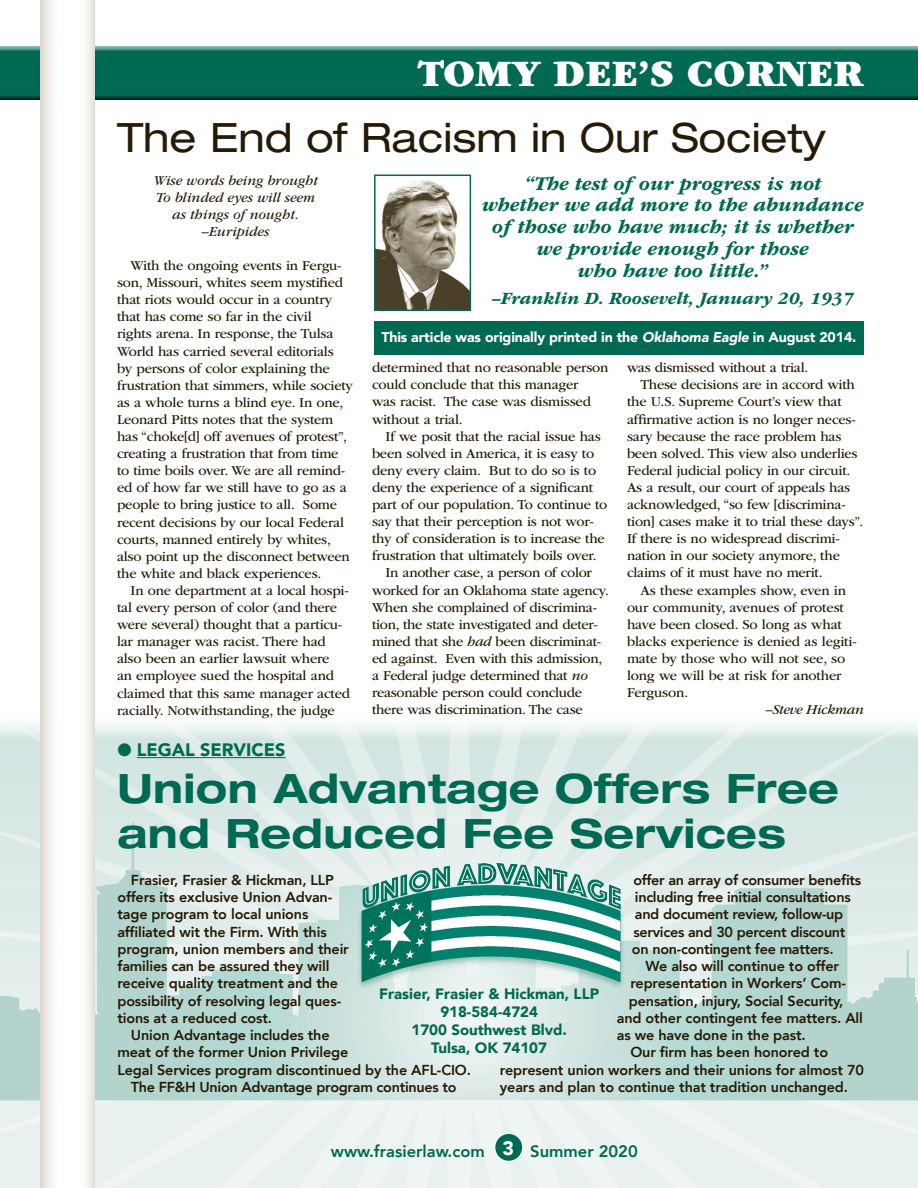
<style>
.page{position:relative;width:918px;height:1188px;background:#fff}
.page>*{position:absolute;margin:0;border:0;box-sizing:border-box;transform-origin:0 0}
.Headline_2{font:700 expanded 40.5px/45px "Helvetica Neue LT Pro";letter-spacing:.01em;color:#006951}
.Body_1{font:expanded 40.5px "Helvetica Neue LT Pro";color:#251a05}
.t1{font:39px "ITC Garamond Std Ult";color:#fff}
.Body_1-2{font:italic 700 20.25px/21.8px "ITC Garamond Std";color:#006951;text-align:center}
.t2{font:900 19.5px "Avenir";color:#fff}
.Body_1-3{font:italic 700 18px "ITC Garamond Std";color:#006951}
.t3{font:900 18px "Avenir";color:#006951}
.t4{font:800 16.5px "Avenir";color:#006951}
.t5{font:900 15px "Avenir";color:#006951}
.t6{font:800 14.4px/17.2px "Avenir";letter-spacing:-.01em;color:#251a05}
.Body_1-4{font:14.25px/17.1px "ITC Garamond Std";letter-spacing:-.015em;color:#251a05}
.Body_1-5{font:italic 14.25px/17.1px "ITC Garamond Std";color:#251a05;text-align:center}
.Body_1-6{font:900 14.1px "Avenir";letter-spacing:-.01em;color:#fff}
.s1{font-style:italic}
</style>
<div class="page">
<img style="left:0;top:712px;width:918px;height:476px">
<div style="left:0;top:46px;width:918px;height:56px;background:#251a05;opacity:.75"></div>
<svg style="left:40px;top:0;width:54px;height:1188px"></svg>
<div style="left:495px;top:1134px;width:27px;height:27px;background:#006951;border-radius:50%"></div>
<img style="left:377px;top:180px;width:91px;height:128px">
<div style="left:374px;top:175px;width:97px;height:136px;border:2px solid #006951"></div>
<div style="left:374px;top:321px;width:490px;height:33px;background:#006951"></div>
<hr style="left:137px;top:757px;width:149px;height:1px;background:#006951">
<img style="left:355px;top:864px;width:272px;height:126px">
<p class="t1" style="left:418px;top:51px;width:448px">TOMY DEE’S CORNER</p>
<p class="Body_1" style="left:117px;top:114px;width:710px">The End of Racism in Our Society</p>
<p class="Body_1-5" style="left:153px;top:172px;width:166px">Wise words being brought</p>
<p class="Body_1-5" style="left:156px;top:189px;width:161px">To blinded eyes will seem as things of nought.</p>
<p class="Body_1-5" style="left:202px;top:223px;width:69px">–Euripides</p>
<p class="Body_1-4" style="left:117px;top:257px;width:238px;text-indent:14px">With the ongoing events in Fergu&shy;son, Missouri, whites seem mystified that riots would occur in a country that has come so far in the civil<br>rights arena. In response, the Tulsa World has carried several editorials<br>by persons of color explaining the frustration that simmers, while society as a whole turns a blind eye. In one, Leonard Pitts notes that the system has “choke[d] off avenues of protest”, creating a frustration that from time to time boils over. We are all remind&shy;ed of how far we still have to go as a people to bring justice to all. Some recent decisions by our local Federal courts, manned entirely by whites, also point up the disconnect between the white and black experiences.</p>
<p class="Body_1-4" style="left:117px;top:582px;width:235px;text-indent:14px">In one department at a local hospi&shy;tal every person of color (and there were several) thought that a particu&shy;lar manager was racist. There had also been an earlier lawsuit where<br>an employee sued the hospital and claimed that this same manager acted racially. Notwithstanding, the judge</p>
<p class="Body_1-2" style="left:482px;top:172px;width:383px">“The test of our progress is not<br>whether we add more to the abundance of those who have much; it is whether we provide enough for those<br>who have too little.”</p>
<p class="Body_1-3" style="left:492px;top:289px;width:363px">–Franklin D. Roosevelt, January 20, 1937</p>
<p class="Body_1-6" style="left:381px;top:325px;width:476px">This article was originally printed in the <span class="s1">Oklahoma Eagle</span> in August 2014.</p>
<p class="Body_1-4" style="left:372px;top:359px;width:238px">determined that no reasonable person could conclude that this manager<br>was racist. The case was dismissed without a trial.</p>
<p class="Body_1-4" style="left:372px;top:428px;width:237px;text-indent:14px">If we posit that the racial issue has been solved in America, it is easy to deny every claim. But to do so is to deny the experience of a significant part of our population. To continue to say that their perception is not wor&shy;thy of consideration is to increase the frustration that ultimately boils over.</p>
<p class="Body_1-4" style="left:372px;top:565px;width:238px;text-indent:14px">In another case, a person of color worked for an Oklahoma state agency.<br>When she complained of discrimina&shy;tion, the state investigated and deter&shy;mined that she <span class="s1">had</span> been discriminat&shy;ed against. Even with this admission, a Federal judge determined that <span class="s1">no </span>reasonable person could conclude there was discrimination. The case</p>
<p class="Body_1-4" style="left:627px;top:359px;width:183px">was dismissed without a trial.</p>
<p class="Body_1-4" style="left:627px;top:376px;width:238px;text-indent:14px">These decisions are in accord with the U.S. Supreme Court’s view that affirmative action is no longer neces&shy;sary because the race problem has been solved. This view also underlies Federal judicial policy in our circuit.<br>As a result, our court of appeals has acknowledged, “so few [discrimina&shy;tion] cases make it to trial these days”.<br>If there is no widespread discrimi&shy;nation in our society anymore, the claims of it must have no merit.</p>
<p class="Body_1-4" style="left:627px;top:582px;width:231px;text-indent:14px">As these examples show, even in our community, avenues of protest have been closed. So long as what blacks experience is denied as legiti&shy;mate by those who will not see, so long we will be at risk for another<br>Ferguson.</p>
<p class="Body_1-5" style="left:765px;top:701px;width:100px">–Steve Hickman</p>
<p class="t3" style="left:117px;top:735px;width:170px">● LEGAL SERVICES</p>
<p class="Headline_2" style="left:118px;top:765px;width:723px">Union Advantage Offers Free and Reduced Fee Services</p>
<p class="t6" style="left:117px;top:871px;width:233px;text-indent:14px">Frasier, Frasier &amp; Hickman, LLP offers its exclusive Union Advan&shy;tage program to local unions affiliated wit the Firm. With this program, union members and their families can be assured they will receive quality treatment and the possibility of resolving legal ques&shy;tions at a reduced cost.</p>
<p class="t6" style="left:117px;top:1027px;width:355px;text-indent:14px">Union Advantage includes the<br>meat of the former Union Privilege<br>Legal Services program discontinued by the AFL-CIO.</p>
<p class="t6" style="left:131px;top:1078px;width:327px">The FF&amp;H Union Advantage program continues to</p>
<p class="t6" style="left:632px;top:871px;width:231px">offer an array of consumer benefits including free initial consultations and document review, follow-up services and 30 percent discount on non-contingent fee matters.</p>
<p class="t6" style="left:645px;top:958px;width:195px">We also will continue to offer</p>
<p class="t6" style="left:630px;top:975px;width:217px">representation in Workers’ Com-</p>
<p class="t6" style="left:629px;top:992px;width:216px">pensation, injury, Social Security,</p>
<p class="t6" style="left:617px;top:1009px;width:248px">and other contingent fee matters. All</p>
<p class="t6" style="left:617px;top:1027px;width:190px">as we have done in the past.</p>
<p class="t6" style="left:500px;top:1044px;width:366px;text-indent:130px">Our firm has been honored to represent union workers and their unions for almost 70 years and plan to continue that tradition unchanged.</p>
<p class="t5" style="left:379px;top:981px;width:222px">Frasier, Frasier &amp; Hickman, LLP</p>
<p class="t5" style="left:440px;top:999px;width:99px">918-584-4724</p>
<p class="t5" style="left:411px;top:1017px;width:157px">1700 Southwest Blvd.</p>
<p class="t5" style="left:431px;top:1035px;width:117px">Tulsa, OK 74107</p>
<p class="t4" style="left:331px;top:1138px;width:155px">www.frasierlaw.com</p>
<p class="t2" style="left:502px;top:1132px;width:13px">3</p>
<p class="t4" style="left:530px;top:1138px;width:109px">Summer 2020</p>
</div>
